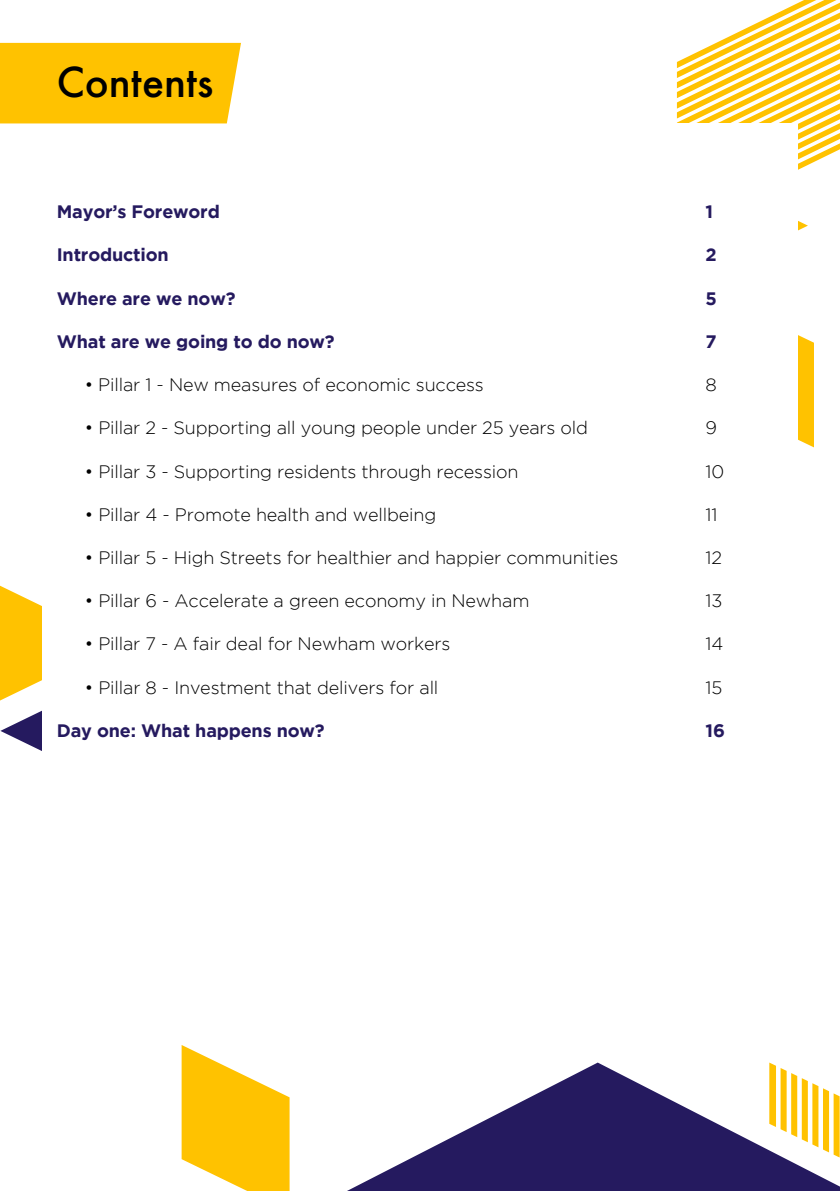
<style>
.page{position:relative;width:840px;height:1191px;background:#fff}
.page>*{position:absolute;margin:0;border:0;box-sizing:border-box;transform-origin:0 0}
.t1{font:500 40px "Futura";color:#000}
.t2{font:300 18px "Gotham";letter-spacing:-.01em;color:#000}
.t3{font:700 18px "Gotham";letter-spacing:-.01em;color:#251a5f}
</style>
<div class="page">
<svg style="left:676px;top:0;width:163px;height:447px"></svg>
<svg style="left:0;top:585px;width:42px;height:166px"></svg>
<svg style="left:181px;top:1045px;width:108px;height:146px"></svg>
<svg style="left:347px;top:1062px;width:492px;height:129px;fill:#251a5f"></svg>
<svg style="left:768px;top:1062px;width:71px;height:95px"></svg>
<div style="left:42px;top:123px;width:755px;height:897px;background:#fff"></div>
<div style="left:0;top:43px;width:241px;height:80px;background:#ffc200"></div>
<h1 class="t1" style="left:57px;top:54px;width:158px">Contents</h1>
<p class="t3" style="left:57px;top:201px;width:164px">Mayor’s Foreword</p>
<p class="t3" style="left:705px;top:201px;width:9px">1</p>
<p class="t3" style="left:57px;top:245px;width:113px">Introduction</p>
<p class="t3" style="left:705px;top:245px;width:13px">2</p>
<p class="t3" style="left:57px;top:288px;width:180px">Where are we now?</p>
<p class="t3" style="left:705px;top:288px;width:13px">5</p>
<p class="t3" style="left:57px;top:331px;width:279px">What are we going to do now?</p>
<p class="t3" style="left:705px;top:331px;width:13px">7</p>
<p class="t2" style="left:85px;top:375px;width:400px">• Pillar 1 - New measures of economic success</p>
<p class="t2" style="left:705px;top:375px;width:13px">8</p>
<p class="t2" style="left:85px;top:418px;width:504px">• Pillar 2 - Supporting all young people under 25 years old</p>
<p class="t2" style="left:705px;top:418px;width:13px">9</p>
<p class="t2" style="left:85px;top:461px;width:435px">• Pillar 3 - Supporting residents through recession</p>
<p class="t2" style="left:705px;top:461px;width:20px">10</p>
<p class="t2" style="left:85px;top:504px;width:353px">• Pillar 4 - Promote health and wellbeing</p>
<p class="t2" style="left:705px;top:504px;width:13px">11</p>
<p class="t2" style="left:85px;top:548px;width:535px">• Pillar 5 - High Streets for healthier and happier communities</p>
<p class="t2" style="left:705px;top:548px;width:18px">12</p>
<p class="t2" style="left:85px;top:591px;width:446px">• Pillar 6 - Accelerate a green economy in Newham</p>
<p class="t2" style="left:705px;top:591px;width:18px">13</p>
<p class="t2" style="left:85px;top:634px;width:367px">• Pillar 7 - A fair deal for Newham workers</p>
<p class="t2" style="left:705px;top:634px;width:19px">14</p>
<p class="t2" style="left:85px;top:677px;width:355px">• Pillar 8 - Investment that delivers for all</p>
<p class="t2" style="left:705px;top:677px;width:18px">15</p>
<p class="t3" style="left:57px;top:720px;width:269px">Day one: What happens now?</p>
<p class="t3" style="left:705px;top:720px;width:21px">16</p>
</div>
